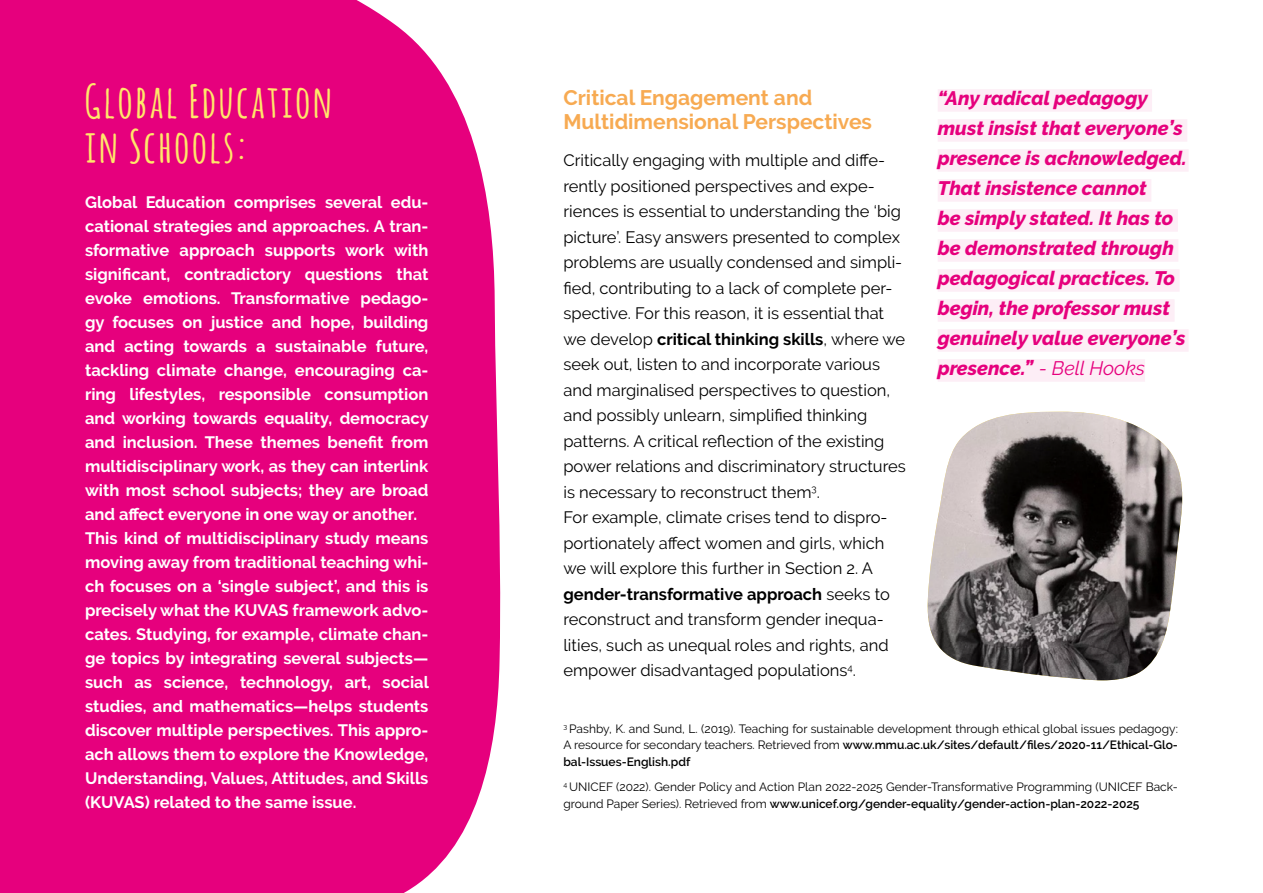
<style>
.page{position:relative;width:1263px;height:893px;background:#fff}
.page>*{position:absolute;margin:0;border:0;box-sizing:border-box;transform-origin:0 0}
.t1{font:700 45px/45px "Amatic";letter-spacing:.075em;color:#ffe76a}
.t2{font:700 21px/24px "Raleway";color:#f7aa52}
.t3{font:italic 800 19.5px/30px "Raleway";color:#e6007d}
.t4{font:700 16.5px/24px "Raleway";color:#fff}
.t5{font:16.5px/25.5px "Raleway";color:#000}
.t6{font:12px/16.5px "Raleway";color:#000;text-align:justify}
.s1{font-weight:400}
.s2{font-weight:700}
.s3{font-weight:600}
</style>
<div class="page">
<div style="left:0;top:0;width:501px;height:893px;background:#e6007d"></div>
<div style="left:938px;top:89px;width:214px;height:23px;background:#fdeef6"></div>
<div style="left:938px;top:119px;width:249px;height:23px;background:#fdeef6"></div>
<div style="left:938px;top:149px;width:250px;height:23px;background:#fdeef6"></div>
<div style="left:938px;top:179px;width:213px;height:23px;background:#fdeef6"></div>
<div style="left:938px;top:209px;width:240px;height:23px;background:#fdeef6"></div>
<div style="left:938px;top:239px;width:240px;height:23px;background:#fdeef6"></div>
<div style="left:938px;top:269px;width:241px;height:23px;background:#fdeef6"></div>
<div style="left:938px;top:299px;width:236px;height:23px;background:#fdeef6"></div>
<div style="left:938px;top:329px;width:250px;height:23px;background:#fdeef6"></div>
<div style="left:938px;top:359px;width:207px;height:23px;background:#fdeef6"></div>
<img style="left:927px;top:412px;width:256px;height:268px">
<h1 class="t1" style="left:85px;top:77px;width:248px">Global Education in Schools:</h1>
<p class="t2" style="left:563px;top:85px;width:310px">Critical Engagement and<br>Multidimensional Perspectives</p>
<p class="t3" style="left:938px;top:83px;width:250px">“Any radical pedagogy must insist that everyone’s presence is acknowledged.<br>That insistence cannot<br>be simply stated. It has to be demonstrated through pedagogical practices. To begin, the professor must genuinely value everyone’s presence.” <span class="s1">- Bell Hooks</span></p>
<p class="t5" style="left:563px;top:148px;width:344px">Critically engaging with multiple and diffe&shy;rently positioned perspectives and expe&shy;riences is essential to understanding the ‘big picture’. Easy answers presented to complex problems are usually condensed and simpli&shy;fied, contributing to a lack of complete per&shy;spective. For this reason, it is essential that we develop <span class="s2">critical thinking skills</span>, where we seek out, listen to and incorporate various and marginalised perspectives to question, and possibly unlearn, simplified thinking patterns. A critical reflection of the existing power relations and discriminatory structures is necessary to reconstruct them<sup>3</sup>.<br>For example, climate crises tend to dispro&shy;portionately affect women and girls, which we will explore this further in Section 2. A <span class="s2">gender-transformative approach</span> seeks to reconstruct and transform gender inequa&shy;lities, such as unequal roles and rights, and empower disadvantaged populations<sup>4</sup>.</p>
<p class="t4" style="left:85px;top:190px;width:345px">Global Education comprises several edu&shy;cational strategies and approaches. A tran&shy;sformative approach supports work with significant, contradictory questions that evoke emotions. Transformative pedago&shy;gy focuses on justice and hope, building and acting towards a sustainable future, tackling climate change, encouraging ca&shy;ring lifestyles, responsible consumption and working towards equality, democracy and inclusion. These themes benefit from multidisciplinary work, as they can interlink with most school subjects; they are broad and affect everyone in one way or another.<br>This kind of multidisciplinary study means moving away from traditional teaching whi&shy;ch focuses on a ‘single subject’, and this is precisely what the KUVAS framework advo&shy;cates. Studying, for example, climate chan&shy;ge topics by integrating several subjects— such as science, technology, art, social studies, and mathematics—helps students discover multiple perspectives. This appro&shy;ach allows them to explore the Knowledge, Understanding, Values, Attitudes, and Skills (KUVAS) related to the same issue.</p>
<p class="t6" style="left:563px;top:720px;width:616px"><sup>3</sup> Pashby, K. and Sund, L. (2019). Teaching for sustainable development through ethical global issues pedagogy:<br>A resource for secondary teachers. Retrieved from <span class="s3">www.mmu.ac.uk/sites/default/files/2020-11/Ethical-Glo&shy;bal-Issues-English.pdf</span></p>
<p class="t6" style="left:563px;top:779px;width:616px"><sup>4</sup> UNICEF (2022). Gender Policy and Action Plan 2022-2025 Gender-Transformative Programming (UNICEF Back&shy;ground Paper Series). Retrieved from <span class="s3">www.unicef.org/gender-equality/gender-action-plan-2022-2025</span></p>
</div>
